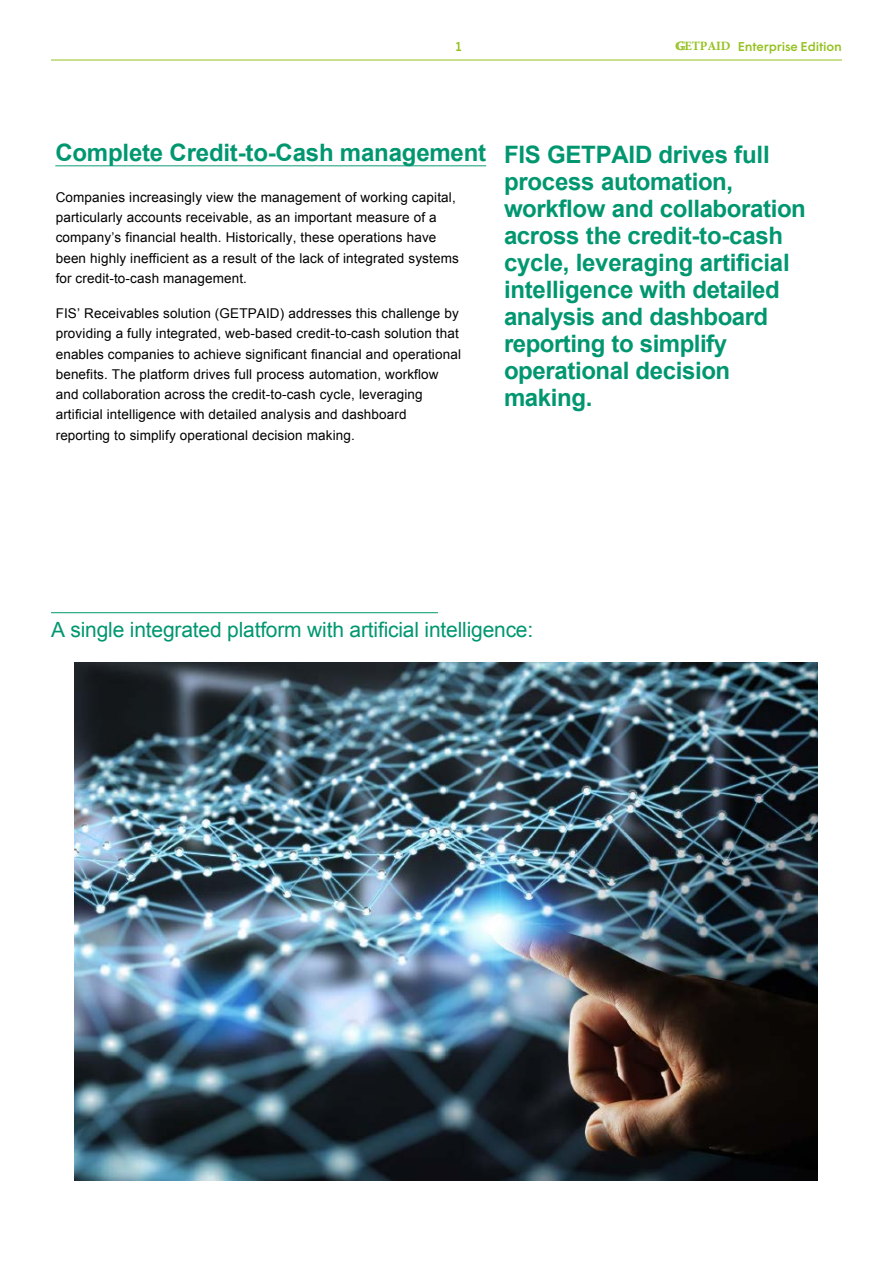
<style>
.page{position:relative;width:893px;height:1263px;background:#fff}
.page>*{position:absolute;margin:0;border:0;box-sizing:border-box;transform-origin:0 0}
.t1{font:700 24px/27px "Arial";letter-spacing:-.015em;color:#009770}
.t2{font:21px "Arial";letter-spacing:-.01em;color:#009770}
.t3{font:13.5px/20.2px "Arial";letter-spacing:.01em;color:#000}
.t4{font:500 12.75px "Wigrum";letter-spacing:-.01em;color:#95c11f}
.t5{font:700 12.75px "Minion Pro";letter-spacing:-.01em;color:#95c11f}
.s1{font-weight:400}
</style>
<div class="page">
<hr style="left:51px;top:60px;width:791px;height:1px;background:#95c11f">
<hr style="left:55px;top:165px;width:431px;height:1px;background:#009770">
<hr style="left:51px;top:612px;width:387px;height:1px;background:#009770">
<img style="left:74px;top:663px;width:743px;height:517px">
<p class="t4" style="left:455px;top:37px;width:9px">1</p>
<p class="t5" style="left:677px;top:37px;width:55px"><span class="s1">G</span>ETPAID</p>
<p class="t4" style="left:738px;top:37px;width:106px">Enterprise Edition</p>
<h1 class="t1" style="left:55px;top:140px;width:432px">Complete Credit-to-Cash management</h1>
<p class="t3" style="left:56px;top:187px;width:405px">Companies increasingly view the management of working capital, particularly accounts receivable, as an important measure of a company’s financial health. Historically, these operations have been highly inefficient as a result of the lack of integrated systems for credit-to-cash management.</p>
<p class="t3" style="left:56px;top:303px;width:407px">FIS’ Receivables solution (GETPAID) addresses this challenge by providing a fully integrated, web-based credit-to-cash solution that enables companies to achieve significant financial and operational benefits. The platform drives full process automation, workflow and collaboration across the credit-to-cash cycle, leveraging artificial intelligence with detailed analysis and dashboard reporting to simplify operational decision making.</p>
<p class="t1" style="left:504px;top:142px;width:303px">FIS GETPAID drives full process automation, workflow and collaboration across the credit-to-cash cycle, leveraging artificial intelligence with detailed analysis and dashboard reporting to simplify operational decision making.</p>
<h2 class="t2" style="left:51px;top:616px;width:484px">A single integrated platform with artificial intelligence:</h2>
</div>
